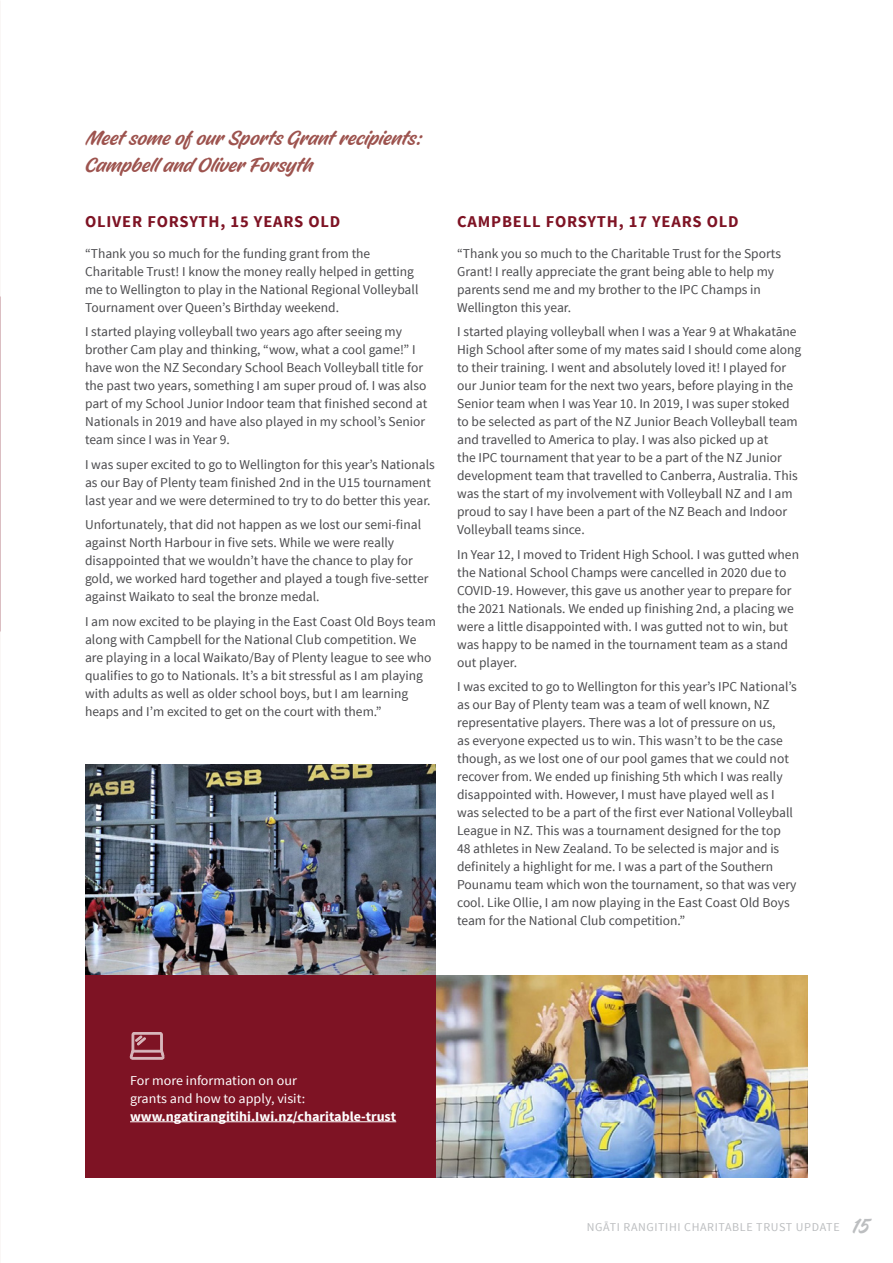
<style>
.page{position:relative;width:893px;height:1263px;background:#fff}
.page>*{position:absolute;margin:0;border:0;box-sizing:border-box;transform-origin:0 0}
.t1{font:22.5px/27px "Fineday Style Twonon connect";color:#9d534e}
.t2{font:700 16.5px "Source Sans Pro";letter-spacing:.05em;color:#7e1324}
.t3{font:13.5px/18px "Source Sans Pro";color:#4a4a4d}
.t4{font:13.5px/18px "Source Sans Pro";color:#fff;scale:1.04 1}
.t5{font:700 13.5px "Source Sans Pro";color:#fff;scale:1.04 1}
.t6{font:12px "Source Sans Pro";letter-spacing:.05em;color:#bcbec0}
.s1{font-family:"Fineday Style Twonon connect";font-size:22.5px}
</style>
<div class="page">
<img style="left:436px;top:975px;width:372px;height:203px">
<img style="left:85px;top:765px;width:351px;height:210px">
<div style="left:85px;top:975px;width:351px;height:203px;background:#7e1324"></div>
<hr style="left:130px;top:1121px;width:266px;height:1px;background:#fff">
<svg style="left:130px;top:1032px;width:35px;height:27px"></svg>
<h1 class="t1" style="left:85px;top:127px;width:338px">Meet some of our Sports Grant recipients:<br>Campbell and Oliver Forsyth</h1>
<p class="t2" style="left:85px;top:211px;width:257px">OLIVER FORSYTH, 15 YEARS OLD</p>
<p class="t3" style="left:85px;top:245px;width:335px">“Thank you so much for the funding grant from the Charitable Trust! I know the money really helped in getting me to Wellington to play in the National Regional Volleyball Tournament over Queen’s Birthday weekend.</p>
<p class="t3" style="left:85px;top:323px;width:344px">I started playing volleyball two years ago after seeing my brother Cam play and thinking, “wow, what a cool game!” I have won the NZ Secondary School Beach Volleyball title for the past two years, something I am super proud of. I was also part of my School Junior Indoor team that finished second at Nationals in 2019 and have also played in my school’s Senior team since I was in Year 9.</p>
<p class="t3" style="left:85px;top:455px;width:351px">I was super excited to go to Wellington for this year’s Nationals as our Bay of Plenty team finished 2nd in the U15 tournament last year and we were determined to try to do better this year.</p>
<p class="t3" style="left:85px;top:516px;width:345px">Unfortunately, that did not happen as we lost our semi-final against North Harbour in five sets. While we were really disappointed that we wouldn’t have the chance to play for gold, we worked hard together and played a tough five-setter against Waikato to seal the bronze medal.</p>
<p class="t3" style="left:85px;top:612px;width:352px">I am now excited to be playing in the East Coast Old Boys team along with Campbell for the National Club competition. We are playing in a local Waikato/Bay of Plenty league to see who qualifies to go to Nationals. It’s a bit stressful as I am playing with adults as well as older school boys, but I am learning heaps and I’m excited to get on the court with them.”</p>
<p class="t2" style="left:457px;top:211px;width:283px">CAMPBELL FORSYTH, 17 YEARS OLD</p>
<p class="t3" style="left:457px;top:245px;width:325px">“Thank you so much to the Charitable Trust for the Sports Grant! I really appreciate the grant being able to help my parents send me and my brother to the IPC Champs in Wellington this year.</p>
<p class="t3" style="left:457px;top:323px;width:346px">I started playing volleyball when I was a Year 9 at Whakatāne High School after some of my mates said I should come along to their training. I went and absolutely loved it! I played for our Junior team for the next two years, before playing in the Senior team when I was Year 10. In 2019, I was super stoked to be selected as part of the NZ Junior Beach Volleyball team and travelled to America to play. I was also picked up at<br>the IPC tournament that year to be a part of the NZ Junior development team that travelled to Canberra, Australia. This was the start of my involvement with Volleyball NZ and I am proud to say I have been a part of the NZ Beach and Indoor Volleyball teams since.</p>
<p class="t3" style="left:457px;top:545px;width:343px">In Year 12, I moved to Trident High School. I was gutted when the National School Champs were cancelled in 2020 due to COVID-19. However, this gave us another year to prepare for the 2021 Nationals. We ended up finishing 2nd, a placing we were a little disappointed with. I was gutted not to win, but was happy to be named in the tournament team as a stand out player.</p>
<p class="t3" style="left:457px;top:678px;width:341px">I was excited to go to Wellington for this year’s IPC National’s as our Bay of Plenty team was a team of well known, NZ representative players. There was a lot of pressure on us,<br>as everyone expected us to win. This wasn’t to be the case though, as we lost one of our pool games that we could not recover from. We ended up finishing 5th which I was really disappointed with. However, I must have played well as I was selected to be a part of the first ever National Volleyball League in NZ. This was a tournament designed for the top 48 athletes in New Zealand. To be selected is major and is definitely a highlight for me. I was a part of the Southern Pounamu team which won the tournament, so that was very cool. Like Ollie, I am now playing in the East Coast Old Boys team for the National Club competition.”</p>
<p class="t4" style="left:130px;top:1071px;width:170px">For more information on our grants and how to apply, visit:</p>
<p class="t5" style="left:130px;top:1107px;width:257px">www.ngatirangitihi.Iwi.nz/charitable-trust</p>
<p class="t6" style="left:587px;top:1219px;width:283px">NGĀTI RANGITIHI CHARITABLE TRUST UPDATE <span class="s1">15</span></p>
</div>
